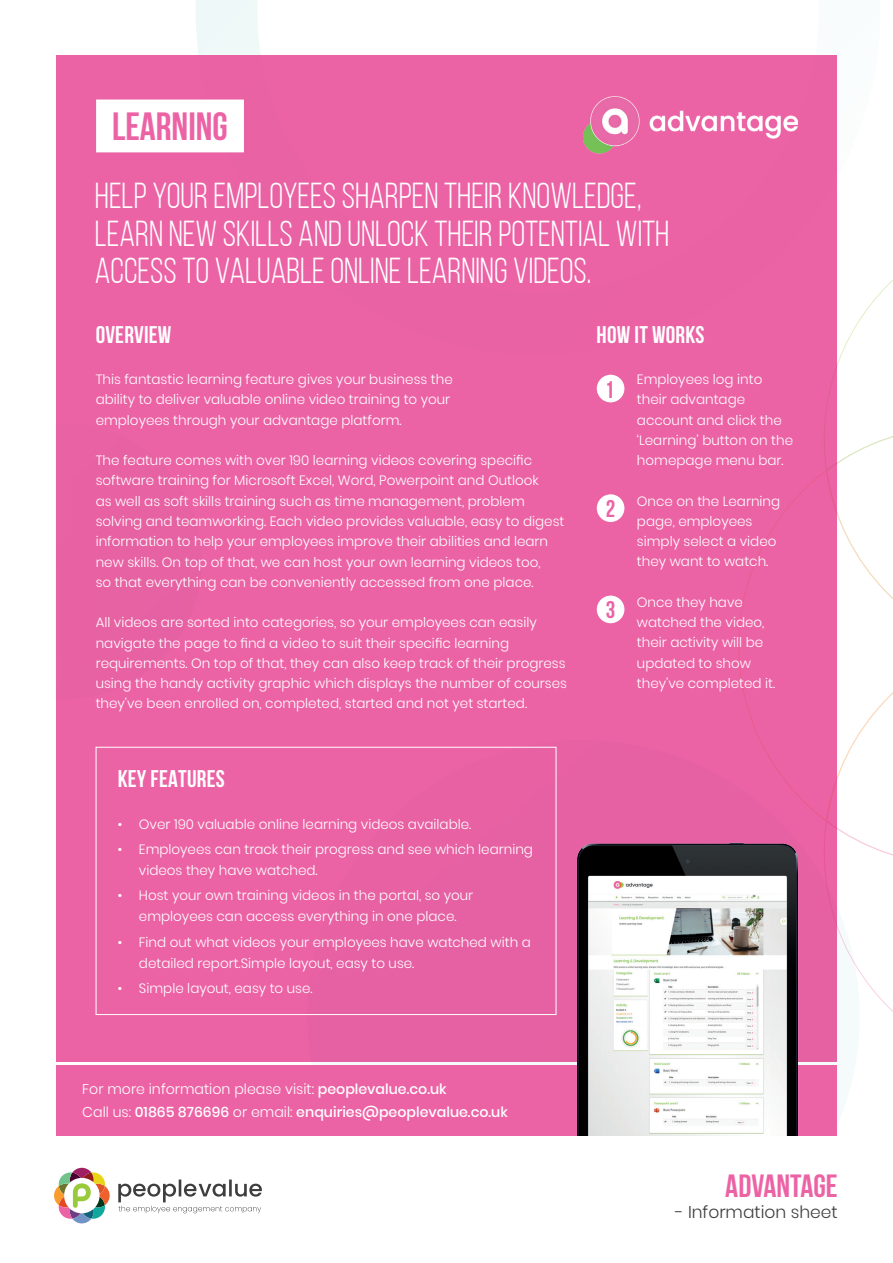
<style>
.page{position:relative;width:893px;height:1263px;background:#fff}
.page>*{position:absolute;margin:0;border:0;box-sizing:border-box;transform-origin:0 0}
.Page_heading_78_100{font:700 39.3px "Bebas Neue";color:#ec63a5}
.Body{font:36px/37.5px "Bebas Neue";color:#fff}
.Body-2{font:700 32.1px "Bebas Neue";color:#ec63a5}
.Body-3{font:700 24px "Bebas Neue";letter-spacing:.01em;color:#fff}
.Body-4{font:700 24px "Bebas Neue";color:#ec63a5}
.Body-5{font:300 17.1px "Poppins";color:#3e3e3f}
.Body-6{font:500 14.25px/22px "Poppins";color:#fff}
.Body-7{font:300 13.5px/20.2px "Poppins";color:#fff}
.s1{font-weight:300}
</style>
<div class="page">
<svg style="left:196px;top:0;width:641px;height:242px"></svg>
<svg style="left:836px;top:667px;width:57px;height:411px"></svg>
<svg style="left:836px;top:242px;width:57px;height:383px"></svg>
<div style="left:56px;top:55px;width:780px;height:1007px;background:#ec63a5"></div>
<div style="left:56px;top:1065px;width:780px;height:70px;background:#ec63a5"></div>
<div style="left:96px;top:747px;width:460px;height:268px;border:1px solid #fff"></div>
<div style="left:597px;top:494px;width:27px;height:28px;background:#fff;border-radius:50%"></div>
<div style="left:597px;top:596px;width:27px;height:27px;background:#fff;border-radius:50%"></div>
<div style="left:597px;top:375px;width:27px;height:27px;background:#fff;border-radius:50%"></div>
<img style="left:576px;top:843px;width:222px;height:292px">
<div style="left:96px;top:100px;width:148px;height:52px;background:#fff"></div>
<img style="left:583px;top:96px;width:214px;height:58px">
<svg style="left:54px;top:1168px;width:56px;height:55px"></svg>
<svg style="left:118px;top:1179px;width:144px;height:34px"></svg>
<p class="Page_heading_78_100" style="left:112px;top:104px;width:117px">LEARNING</p>
<p class="Body" style="left:95px;top:177px;width:576px">HELP YOUR EMPLOYEES SHARPEN THEIR KNOWLEDGE,<br>LEARN NEW SKILLS AND UNLOCK THEIR POTENTIAL WITH<br>ACCESS TO VALUABLE ONLINE LEARNING VIDEOS.</p>
<p class="Body-3" style="left:96px;top:321px;width:77px">OVERVIEW</p>
<p class="Body-7" style="left:96px;top:369px;width:359px">This fantastic learning feature gives your business the ability to deliver valuable online video training to your employees through your advantage platform.</p>
<p class="Body-7" style="left:96px;top:450px;width:470px">The feature comes with over 190 learning videos covering specific software training for Microsoft Excel, Word, Powerpoint and Outlook<br>as well as soft skills training such as time management, problem solving and teamworking. Each video provides valuable, easy to digest information to help your employees improve their abilities and learn new skills. On top of that, we can host your own learning videos too,<br>so that everything can be conveniently accessed from one place.</p>
<p class="Body-7" style="left:96px;top:612px;width:473px">All videos are sorted into categories, so your employees can easily navigate the page to find a video to suit their specific learning requirements. On top of that, they can also keep track of their progress using the handy activity graphic which displays the number of courses they’ve been enrolled on, completed, started and not yet started.</p>
<p class="Body-3" style="left:118px;top:765px;width:109px">KEY FEATURES</p>
<p class="Body-7" style="left:118px;top:814px;width:355px">• Over 190 valuable online learning videos available.</p>
<p class="Body-7" style="left:139px;top:839px;width:396px;line-height:21px;text-indent:-21px">• Employees can track their progress and see which learning videos they have watched.</p>
<p class="Body-7" style="left:118px;top:885px;width:357px;line-height:21px;text-align:center">• Host your own training videos in the portal, so your employees can access everything in one place.</p>
<p class="Body-7" style="left:139px;top:931px;width:393px;line-height:21px;text-indent:-21px">• Find out what videos your employees have watched with a detailed report.Simple layout, easy to use.</p>
<p class="Body-7" style="left:118px;top:978px;width:196px">• Simple layout, easy to use.</p>
<p class="Body-3" style="left:597px;top:321px;width:109px">HOW IT WORKS</p>
<p class="Body-7" style="left:637px;top:369px;width:158px">Employees log into their advantage account and click the ‘Learning’ button on the homepage menu bar.</p>
<p class="Body-7" style="left:637px;top:491px;width:145px">Once on the Learning page, employees simply select a video they want to watch.</p>
<p class="Body-7" style="left:637px;top:592px;width:140px">Once they have watched the video, their activity will be updated to show they’ve completed it.</p>
<p class="Body-4" style="left:605px;top:376px;width:11px">1</p>
<p class="Body-4" style="left:606px;top:496px;width:11px">2</p>
<p class="Body-4" style="left:606px;top:597px;width:11px">3</p>
<p class="Body-6" style="left:82px;top:1078px;width:427px"><span class="s1">For more information please visit:</span> peoplevalue.co.uk<br><span class="s1">Call us:</span> 01865 876696 <span class="s1">or email:</span> enquiries@peoplevalue.co.uk</p>
<p class="Body-2" style="left:725px;top:1168px;width:114px">ADVANTAGE</p>
<p class="Body-5" style="left:675px;top:1202px;width:164px">- Information sheet</p>
</div>
